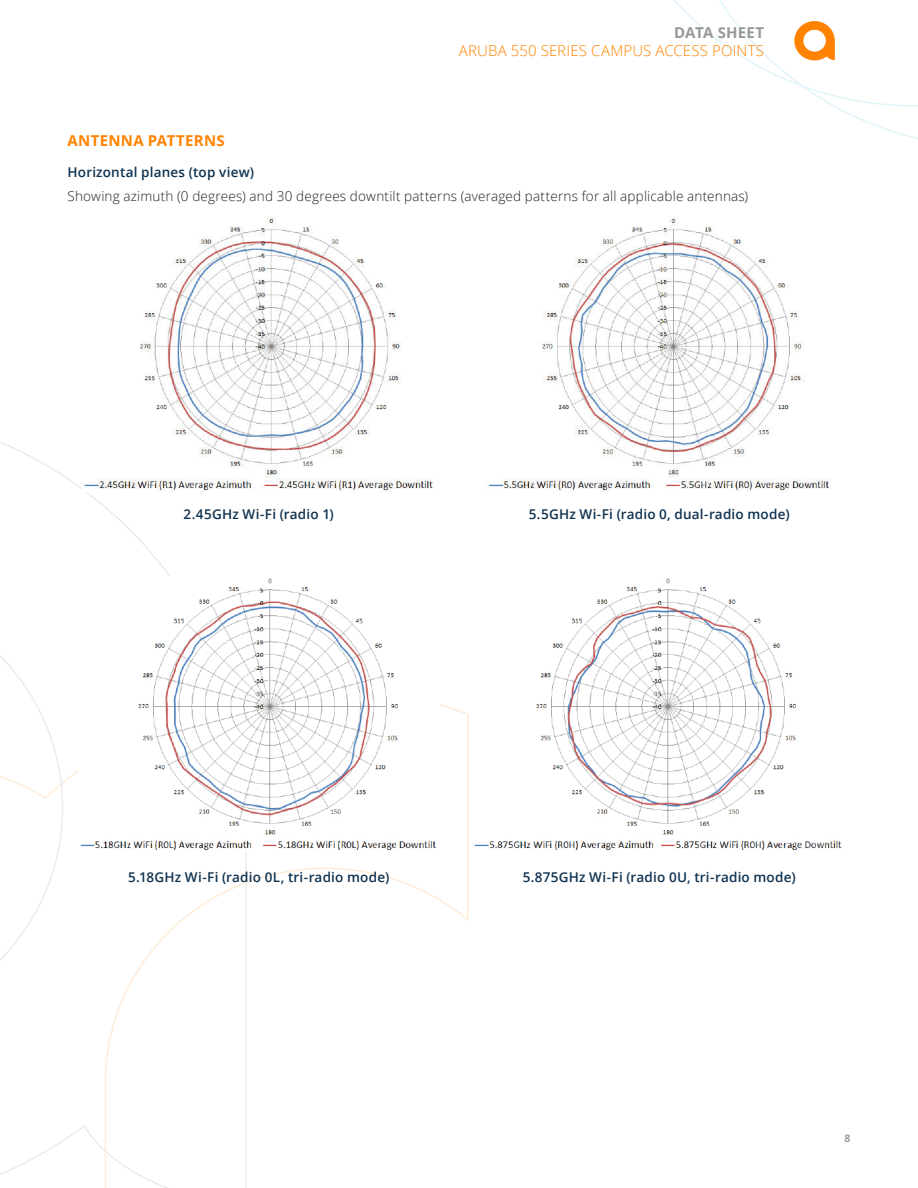
<style>
.page{position:relative;width:918px;height:1188px;background:#fff}
.page>*{position:absolute;margin:0;border:0;box-sizing:border-box;transform-origin:0 0}
.t1{font:300 15px "Open Sans";letter-spacing:.01em;color:#ff8300}
.Body__Head_10_14_Bol{font:700 15px "Open Sans";letter-spacing:.02em;color:#ff8300}
.t2{font:700 15px "Open Sans";letter-spacing:.01em;color:#999899}
.Body__Subhead_9_14_S{font:600 13.5px "Open Sans";letter-spacing:.015em;color:#0f3250}
.Body__Text_9_14_Ligh{font:300 13.5px "Open Sans";letter-spacing:.015em;color:#231f20}
.t3{font:700 10.5px "Open Sans";color:#9c9b9b}
</style>
<div class="page">
<svg style="left:0;top:441px;width:248px;height:747px"></svg>
<svg style="left:673px;top:0;width:245px;height:139px"></svg>
<img style="left:82px;top:216px;width:351px;height:275px">
<img style="left:488px;top:216px;width:342px;height:275px">
<img style="left:78px;top:577px;width:358px;height:275px">
<img style="left:474px;top:578px;width:368px;height:272px">
<p class="t2" style="left:674px;top:22px;width:92px">DATA SHEET</p>
<p class="t1" style="left:459px;top:41px;width:307px">ARUBA 550 SERIES CAMPUS ACCESS POINTS</p>
<p class="Body__Head_10_14_Bol" style="left:68px;top:130px;width:159px">ANTENNA PATTERNS</p>
<p class="Body__Subhead_9_14_S" style="left:68px;top:163px;width:188px">Horizontal planes (top view)</p>
<p class="Body__Text_9_14_Ligh" style="left:68px;top:187px;width:682px">Showing azimuth (0 degrees) and 30 degrees downtilt patterns (averaged patterns for all applicable antennas)</p>
<p class="Body__Subhead_9_14_S" style="left:184px;top:505px;width:152px">2.45GHz Wi-Fi (radio 1)</p>
<p class="Body__Subhead_9_14_S" style="left:529px;top:505px;width:262px">5.5GHz Wi-Fi (radio 0, dual-radio mode)</p>
<p class="Body__Subhead_9_14_S" style="left:128px;top:868px;width:263px">5.18GHz Wi-Fi (radio 0L, tri-radio mode)</p>
<p class="Body__Subhead_9_14_S" style="left:523px;top:868px;width:274px">5.875GHz Wi-Fi (radio 0U, tri-radio mode)</p>
<p class="t3" style="left:845px;top:1131px;width:7px">8</p>
</div>
